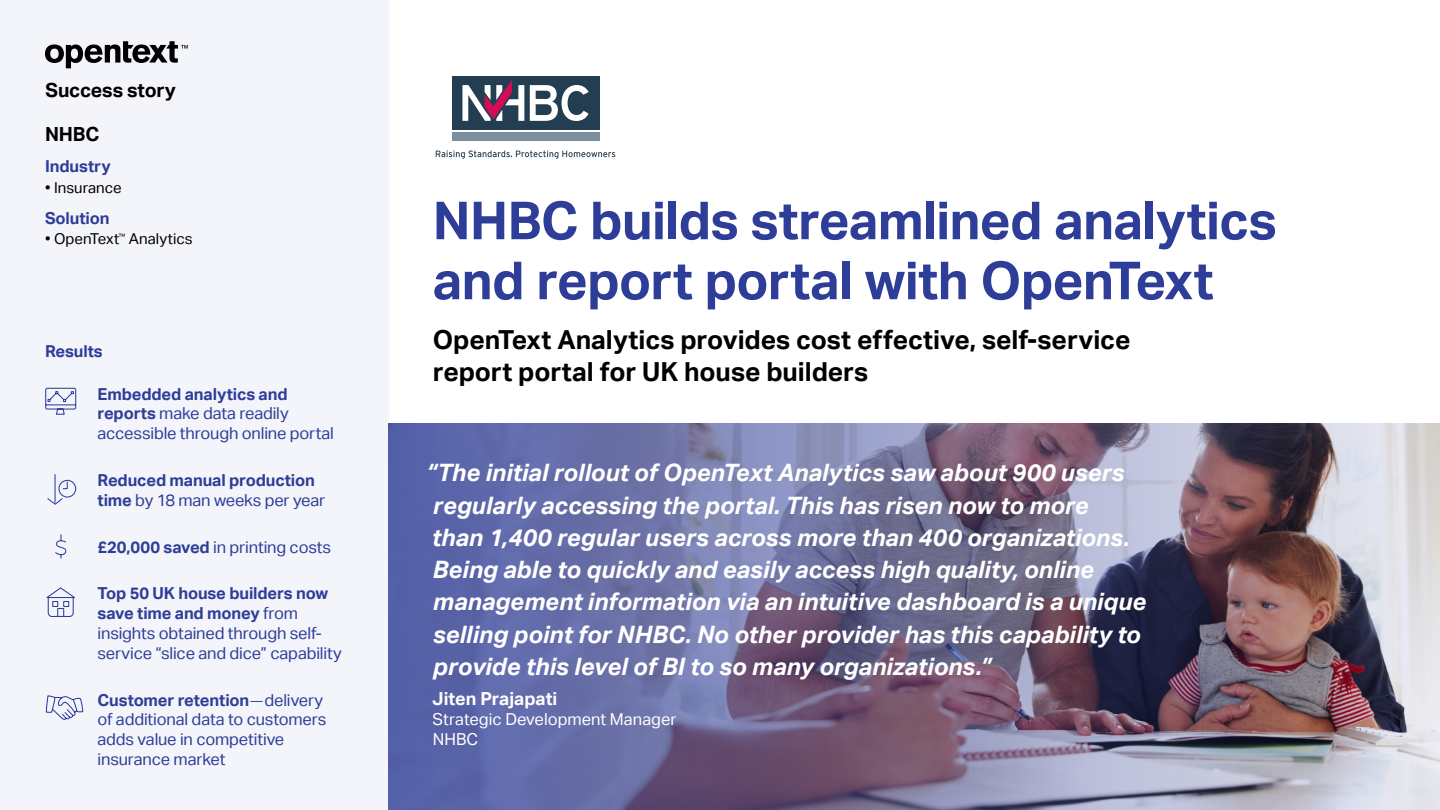
<style>
.page{position:relative;width:1440px;height:810px;background:#fff}
.page>*{position:absolute;margin:0;border:0;box-sizing:border-box;transform-origin:0 0}
.t1{font:700 52.5px/60px "Aktiv Grotesk";letter-spacing:-.015em;color:#2e3d98}
.t2{font:700 26.25px/31.5px "Aktiv Grotesk";letter-spacing:-.005em;color:#000}
.t3{font:italic 700 24px/32.2px "Aktiv Grotesk";color:#fff}
.t4{font:700 19.5px "Aktiv Grotesk";letter-spacing:-.01em;color:#000}
.t5{font:700 18px "Aktiv Grotesk";color:#fff}
.t6{font:16.5px/19.8px "Aktiv Grotesk";letter-spacing:-.01em;color:#2e3d98}
.t7{font:700 16.5px/19.8px "Aktiv Grotesk";letter-spacing:-.005em;color:#2e3d98}
.t8{font:16.5px/19.8px "Aktiv Grotesk";color:#fff}
.t9{font:15px "Aktiv Grotesk";color:#000}
.s1{font-weight:700}
.s2{font-weight:400}
.s3{font-family:"Helvetica Neue LT Std";font-weight:300}
</style>
<div class="page">
<div style="left:0;top:0;width:388px;height:810px;background:#f3f5fb"></div>
<svg style="left:45px;top:41px;width:143px;height:27px"></svg>
<img style="left:388px;top:423px;width:1052px;height:387px">
<svg style="left:436px;top:150px;width:179px;height:9px"></svg>
<div style="left:452px;top:76px;width:147px;height:54px;background:#233d51"></div>
<div style="left:452px;top:132px;width:147px;height:9px;background:#7b909c"></div>
<svg style="left:530px;top:85px;width:59px;height:36px"></svg>
<svg style="left:462px;top:80px;width:62px;height:41px"></svg>
<svg style="left:45px;top:387px;width:32px;height:28px"></svg>
<svg style="left:47px;top:474px;width:30px;height:31px"></svg>
<svg style="left:55px;top:534px;width:12px;height:25px"></svg>
<svg style="left:46px;top:587px;width:29px;height:30px"></svg>
<svg style="left:45px;top:696px;width:39px;height:24px"></svg>
<p class="t4" style="left:45px;top:79px;width:132px">Success story</p>
<p class="t4" style="left:45px;top:122px;width:56px">NHBC</p>
<p class="t7" style="left:45px;top:157px;width:67px">Industry</p>
<p class="t9" style="left:45px;top:179px;width:78px">• Insurance</p>
<p class="t7" style="left:45px;top:208px;width:66px">Solution</p>
<p class="t9" style="left:45px;top:230px;width:149px">• OpenText<sup>™</sup> Analytics</p>
<p class="t7" style="left:45px;top:341px;width:59px">Results</p>
<p class="t6" style="left:98px;top:384px;width:238px"><span class="s1">Embedded analytics and reports</span> make data readily accessible through online portal</p>
<p class="t7" style="left:98px;top:470px;width:229px">Reduced manual production time <span class="s2">by 18 man weeks per year</span></p>
<p class="t6" style="left:98px;top:537px;width:235px"><span class="s1">£20,000 saved</span> in printing costs</p>
<p class="t6" style="left:98px;top:584px;width:246px"><span class="s1">Top 50 UK house builders now save time and money</span> from insights obtained through self&shy;service “slice and dice” capability</p>
<p class="t6" style="left:98px;top:690px;width:230px"><span class="s1">Customer retention</span><span class="s3">—</span>delivery of additional data to customers adds value in competitive insurance market</p>
<h1 class="t1" style="left:433px;top:191px;width:846px">NHBC builds streamlined analytics and report portal with OpenText</h1>
<p class="t2" style="left:433px;top:325px;width:699px">OpenText Analytics provides cost effective, self-service report portal for UK house builders</p>
<p class="t3" style="left:426px;top:457px;width:722px">“The initial rollout of OpenText Analytics saw about 900 users regularly accessing the portal. This has risen now to more<br>than 1,400 regular users across more than 400 organizations.<br>Being able to quickly and easily access high quality, online management information via an intuitive dashboard is a unique selling point for NHBC. No other provider has this capability to provide this level of BI to so many organizations.”</p>
<p class="t5" style="left:432px;top:689px;width:127px">Jiten Prajapati</p>
<p class="t8" style="left:433px;top:710px;width:245px">Strategic Development Manager<br>NHBC</p>
</div>
